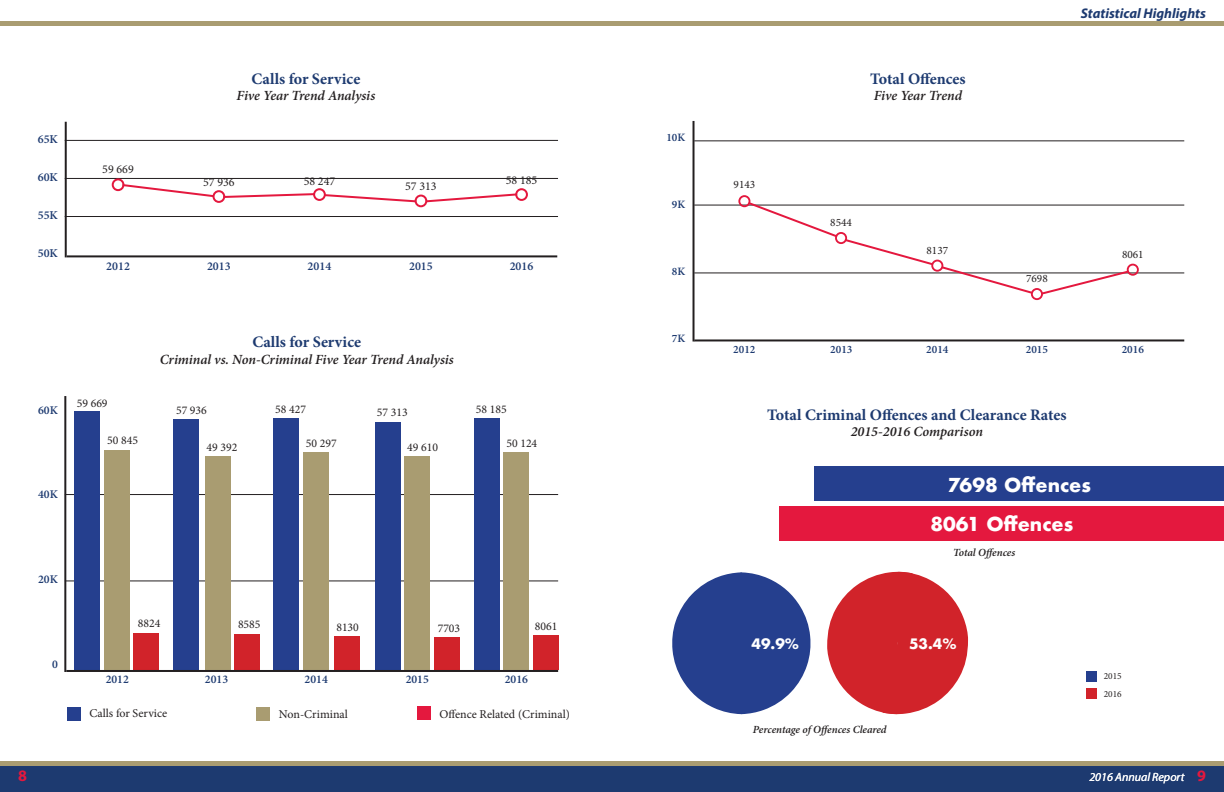
<style>
.page{position:relative;width:1224px;height:792px;background:#fff}
.page>*{position:absolute;margin:0;border:0;box-sizing:border-box;transform-origin:0 0}
.t1{font:700 18.7px/39.4px "Futura";color:#fff}
.t2{font:700 16px "Minion Pro";color:#1d3a70}
.t3{font:700 16px "Myriad Pro";color:#e4183e}
.t4{font:italic 600 14px "Minion Pro";letter-spacing:-.005em;color:#231f20}
.t5{font:italic 700 14px "Myriad Pro";color:#1d3a70}
.t6{font:700 14px "Futura";color:#fff}
.t7{font:12px "Minion Pro";color:#231f20}
.t8{font:600 12px "Minion Pro";color:#1d3a70}
.t9{font:italic 12px "Myriad Pro";color:#fff}
.t10{font:11.8px "Minion Pro";color:#231f20}
.t11{font:600 11.8px "Minion Pro";color:#1d3a70}
.t12{font:600 11.3px "Minion Pro";color:#1d3a70}
.t13{font:11.3px "Minion Pro";color:#231f20}
.t14{font:italic 600 10.9px "Minion Pro";letter-spacing:-.005em;color:#231f20}
.t15{font:9.4px/18.1px "Minion Pro";color:#231f20}
</style>
<div class="page">
<div style="left:0;top:766px;width:1224px;height:26px;background:#1d3a70"></div>
<div style="left:0;top:761px;width:1224px;height:5px;background:#a99c71"></div>
<div style="left:0;top:21px;width:1224px;height:5px;background:#a99c71"></div>
<hr style="left:65px;top:140px;width:493px;height:1px;background:#231f20">
<hr style="left:65px;top:216px;width:493px;height:1px;background:#231f20">
<hr style="left:67px;top:255px;width:490px;height:2px;background:#231f20">
<hr style="left:65px;top:122px;width:2px;height:135px;background:#231f20">
<hr style="left:65px;top:178px;width:493px;height:1px;background:#231f20">
<div style="left:112px;top:178px;width:12px;height:13px;border:2px solid #e4183e;border-radius:50%"></div>
<div style="left:415px;top:195px;width:12px;height:12px;border:2px solid #e4183e;border-radius:50%"></div>
<div style="left:515px;top:188px;width:13px;height:13px;border:2px solid #e4183e;border-radius:50%"></div>
<svg style="left:120px;top:183px;width:298px;height:20px"></svg>
<svg style="left:424px;top:192px;width:95px;height:12px"></svg>
<div style="left:417px;top:707px;width:14px;height:13px;background:#e4183e"></div>
<div style="left:257px;top:707px;width:13px;height:14px;background:#a99c71"></div>
<div style="left:67px;top:707px;width:14px;height:13px;background:#253f8e"></div>
<hr style="left:65px;top:494px;width:493px;height:1px;background:#231f20">
<hr style="left:65px;top:580px;width:493px;height:1px;background:#231f20">
<div style="left:74px;top:411px;width:25px;height:259px;background:#253f8e"></div>
<div style="left:174px;top:419px;width:25px;height:251px;background:#253f8e"></div>
<div style="left:273px;top:418px;width:25px;height:252px;background:#253f8e"></div>
<div style="left:375px;top:422px;width:25px;height:248px;background:#253f8e"></div>
<div style="left:475px;top:418px;width:25px;height:252px;background:#253f8e"></div>
<div style="left:105px;top:450px;width:25px;height:220px;background:#a99c71"></div>
<div style="left:205px;top:457px;width:25px;height:213px;background:#a99c71"></div>
<div style="left:304px;top:453px;width:25px;height:217px;background:#a99c71"></div>
<div style="left:405px;top:457px;width:25px;height:213px;background:#a99c71"></div>
<div style="left:504px;top:453px;width:25px;height:217px;background:#a99c71"></div>
<div style="left:134px;top:633px;width:25px;height:37px;background:#d1232a"></div>
<div style="left:234px;top:634px;width:26px;height:36px;background:#d1232a"></div>
<div style="left:334px;top:636px;width:25px;height:34px;background:#d1232a"></div>
<div style="left:434px;top:638px;width:26px;height:33px;background:#d1232a"></div>
<div style="left:533px;top:635px;width:25px;height:35px;background:#d1232a"></div>
<hr style="left:66px;top:670px;width:492px;height:2px;background:#231f20">
<hr style="left:64px;top:396px;width:2px;height:276px;background:#231f20">
<hr style="left:694px;top:339px;width:490px;height:2px;background:#231f20">
<hr style="left:693px;top:121px;width:2px;height:221px;background:#231f20">
<hr style="left:694px;top:140px;width:490px;height:1px;background:#231f20">
<hr style="left:694px;top:272px;width:490px;height:1px;background:#231f20">
<hr style="left:694px;top:205px;width:490px;height:1px;background:#231f20">
<div style="left:738px;top:195px;width:12px;height:12px;border:2px solid #e4183e;border-radius:50%"></div>
<div style="left:1031px;top:288px;width:12px;height:12px;border:2px solid #e4183e;border-radius:50%"></div>
<div style="left:1127px;top:264px;width:12px;height:12px;border:2px solid #e4183e;border-radius:50%"></div>
<svg style="left:746px;top:200px;width:385px;height:96px"></svg>
<div style="left:1086px;top:689px;width:11px;height:10px;background:#d1232a"></div>
<div style="left:1086px;top:671px;width:11px;height:10px;background:#253f8e"></div>
<div style="left:815px;top:467px;width:409px;height:34px;background:#253f8e"></div>
<div style="left:780px;top:506px;width:444px;height:34px;background:#e4183e"></div>
<svg style="left:827px;top:571px;width:141px;height:144px"></svg>
<svg style="left:672px;top:572px;width:139px;height:142px"></svg>
<p class="t8" style="left:38px;top:131px;width:22px">65K</p>
<p class="t8" style="left:38px;top:169px;width:22px">60K</p>
<p class="t8" style="left:38px;top:207px;width:22px">55K</p>
<p class="t8" style="left:38px;top:245px;width:22px">50K</p>
<p class="t7" style="left:102px;top:161px;width:33px">59 669</p>
<h3 class="t2" style="left:252px;top:67px;width:110px">Calls for Service</h3>
<h4 class="t4" style="left:237px;top:86px;width:140px">Five Year Trend Analysis</h4>
<p class="t7" style="left:203px;top:174px;width:33px">57 936</p>
<p class="t7" style="left:304px;top:173px;width:33px">58 247</p>
<p class="t7" style="left:506px;top:172px;width:33px">58 185</p>
<p class="t7" style="left:405px;top:178px;width:33px">57 313</p>
<p class="t8" style="left:106px;top:258px;width:25px">2012</p>
<p class="t8" style="left:207px;top:258px;width:25px">2013</p>
<p class="t8" style="left:308px;top:258px;width:25px">2014</p>
<p class="t8" style="left:409px;top:258px;width:25px">2015</p>
<p class="t8" style="left:510px;top:258px;width:25px">2016</p>
<p class="t11" style="left:38px;top:402px;width:21px">60K</p>
<p class="t11" style="left:38px;top:486px;width:21px">40K</p>
<p class="t10" style="left:77px;top:395px;width:32px">59 669</p>
<p class="t10" style="left:107px;top:432px;width:32px">50 845</p>
<p class="t2" style="left:252px;top:331px;width:110px">Calls for Service</p>
<h4 class="t4" style="left:160px;top:350px;width:296px">Criminal vs. Non-Criminal Five Year Trend Analysis</h4>
<p class="t10" style="left:176px;top:402px;width:32px">57 936</p>
<p class="t10" style="left:275px;top:401px;width:32px">58 427</p>
<p class="t10" style="left:377px;top:405px;width:32px">57 313</p>
<p class="t10" style="left:476px;top:401px;width:32px">58 185</p>
<p class="t10" style="left:207px;top:440px;width:32px">49 392</p>
<p class="t10" style="left:306px;top:436px;width:32px">50 297</p>
<p class="t10" style="left:407px;top:439px;width:32px">49 610</p>
<p class="t10" style="left:506px;top:436px;width:32px">50 124</p>
<p class="t11" style="left:38px;top:571px;width:21px">20K</p>
<p class="t11" style="left:52px;top:656px;width:7px">0</p>
<p class="t10" style="left:138px;top:615px;width:24px">8824</p>
<p class="t10" style="left:238px;top:616px;width:24px">8585</p>
<p class="t10" style="left:336px;top:619px;width:24px">8130</p>
<p class="t10" style="left:438px;top:621px;width:24px">7703</p>
<p class="t10" style="left:535px;top:618px;width:24px">8061</p>
<p class="t11" style="left:106px;top:671px;width:25px">2012</p>
<p class="t11" style="left:205px;top:671px;width:25px">2013</p>
<p class="t11" style="left:305px;top:671px;width:25px">2014</p>
<p class="t11" style="left:406px;top:671px;width:25px">2015</p>
<p class="t11" style="left:505px;top:671px;width:25px">2016</p>
<p class="t7" style="left:89px;top:706px;width:79px">Calls for Service</p>
<p class="t7" style="left:279px;top:707px;width:71px">Non-Criminal</p>
<p class="t7" style="left:439px;top:706px;width:132px">Ofence Related (Criminal)</p>
<p class="t12" style="left:666px;top:130px;width:20px">10K</p>
<p class="t12" style="left:672px;top:197px;width:15px">9K</p>
<p class="t12" style="left:672px;top:263px;width:15px">8K</p>
<p class="t12" style="left:672px;top:330px;width:15px">7K</p>
<p class="t13" style="left:734px;top:177px;width:23px">9143</p>
<h3 class="t2" style="left:870px;top:67px;width:97px">Total Ofences</h3>
<h4 class="t4" style="left:874px;top:86px;width:90px">Five Year Trend</h4>
<p class="t13" style="left:830px;top:215px;width:23px">8544</p>
<p class="t13" style="left:927px;top:242px;width:23px">8137</p>
<h2 class="t5" style="left:1081px;top:4px;width:127px">Statistical Highlights</h2>
<p class="t13" style="left:1026px;top:271px;width:23px">7698</p>
<p class="t13" style="left:1122px;top:247px;width:23px">8061</p>
<p class="t12" style="left:733px;top:341px;width:24px">2012</p>
<p class="t12" style="left:830px;top:341px;width:24px">2013</p>
<p class="t12" style="left:926px;top:341px;width:24px">2014</p>
<p class="t12" style="left:1026px;top:341px;width:24px">2015</p>
<p class="t12" style="left:1122px;top:341px;width:24px">2016</p>
<h3 class="t2" style="left:767px;top:403px;width:301px">Total Criminal Ofences and Clearance Rates</h3>
<h4 class="t4" style="left:851px;top:422px;width:134px">2015-2016 Comparison</h4>
<p class="t1" style="left:930px;top:465px;width:162px;text-indent:17px">7698 Offences<br>8061 Offences</p>
<p class="t14" style="left:953px;top:545px;width:63px">Total Ofences</p>
<p class="t6" style="left:752px;top:633px;width:49px">49.9%</p>
<p class="t6" style="left:909px;top:633px;width:49px">53.4%</p>
<p class="t14" style="left:753px;top:722px;width:135px">Percentage ofOfences Cleared</p>
<p class="t15" style="left:1104px;top:667px;width:19px">2015<br>2016</p>
<p class="t3" style="left:18px;top:765px;width:10px">8</p>
<p class="t3" style="left:1197px;top:765px;width:10px">9</p>
<p class="t9" style="left:1089px;top:769px;width:97px">2016 Annual Report</p>
</div>
